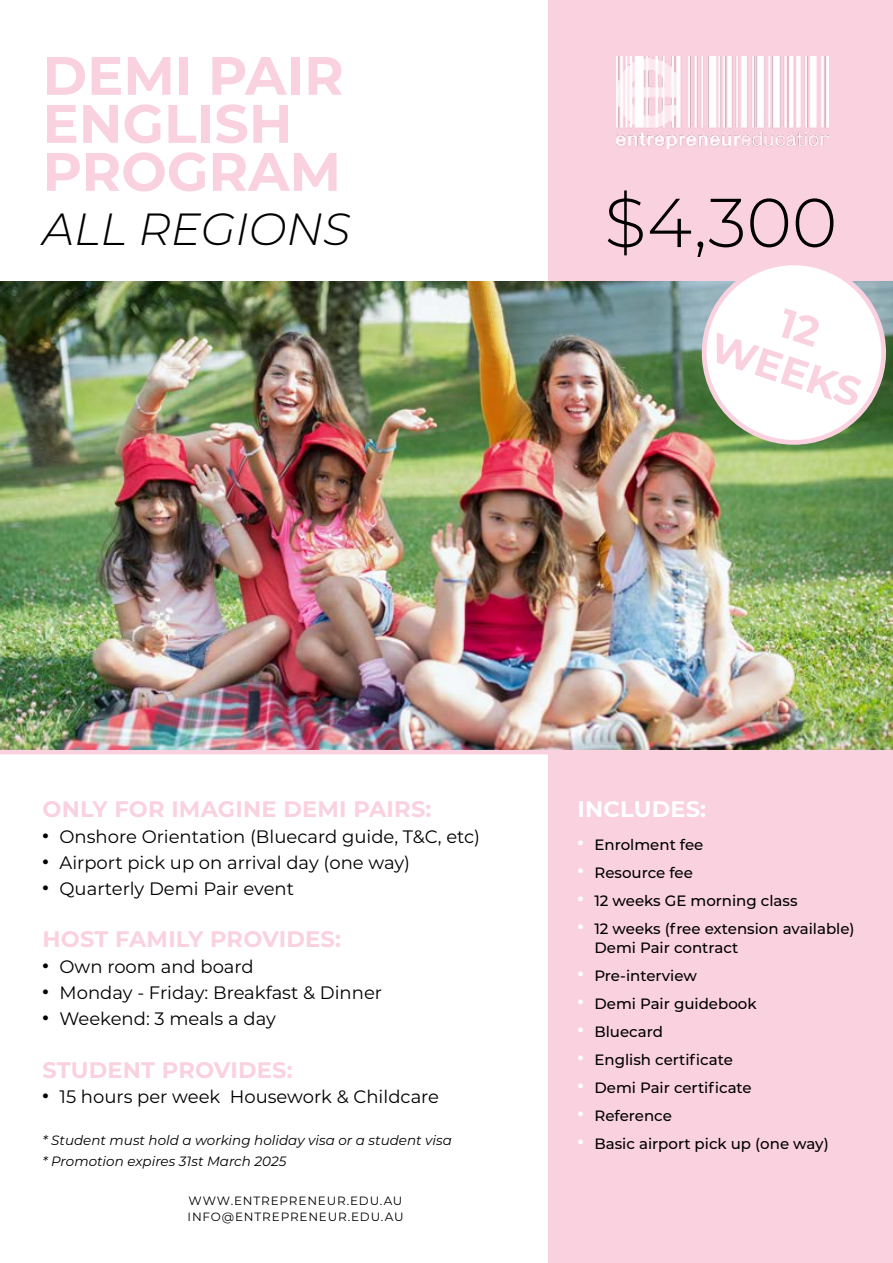
<style>
.page{position:relative;width:893px;height:1263px;background:#fff}
.page>*{position:absolute;margin:0;border:0;box-sizing:border-box;transform-origin:0 0}
.t1{font:300 69px "Montserrat";color:#000}
.t2{font:700 54px/48px "Montserrat";color:#fad1df}
.t3{font:italic 300 45px "Montserrat";color:#000}
.t4{font:700 40.5px/44.4px "Montserrat";color:#fad1df;text-align:center}
.t5{font:700 22.5px "Montserrat";letter-spacing:.01em;color:#fad1df}
.t6{font:700 22.5px "Montserrat";letter-spacing:.01em;color:#fff}
.t7{font:18px "Montserrat";color:#000}
.t8{font:500 15px/19.5px "Montserrat";color:#000}
.t9{font:italic 13.5px/20.4px "Montserrat";color:#000}
.t10{font:12px/16.5px "Montserrat";letter-spacing:.07em;color:#000}
.s1{font-family:"DIN2014";font-weight:700;font-size:21px}
.s2{font-family:"DIN2014";font-weight:700;font-size:21px;color:#fff}
</style>
<div class="page">
<div style="left:549px;top:0;width:344px;height:1263px;background:#fad1df"></div>
<img style="left:0;top:281px;width:893px;height:469px">
<hr style="left:0;top:750px;width:893px;height:4px;background:#fad1df">
<svg style="left:687px;top:265px;width:206px;height:188px;background:#d6dbd2"></svg>
<img style="left:617px;top:57px;width:212px;height:92px">
<h2 class="t2" style="left:43px;top:49px;width:303px">DEMI PAIR<br>ENGLISH<br>PROGRAM</h2>
<h3 class="t3" style="left:43px;top:199px;width:310px">ALL REGIONS</h3>
<h1 class="t1" style="left:604px;top:176px;width:235px">$4,300</h1>
<h3 class="t4" style="left:733px;top:280px;width:158px;rotate:18deg">12<br>WEEKS</h3>
<h3 class="t5" style="left:43px;top:793px;width:390px">ONLY FOR IMAGINE DEMI PAIRS:</h3>
<p class="t7" style="left:43px;top:824px;width:439px"><span class="s1">•</span> Onshore Orientation (Bluecard guide, T&amp;C, etc)</p>
<p class="t7" style="left:43px;top:850px;width:369px"><span class="s1">•</span> Airport pick up on arrival day (one way)</p>
<p class="t7" style="left:43px;top:876px;width:253px"><span class="s1">•</span> Quarterly Demi Pair event</p>
<h3 class="t5" style="left:43px;top:923px;width:300px">HOST FAMILY PROVIDES:</h3>
<p class="t7" style="left:43px;top:954px;width:213px"><span class="s1">•</span> Own room and board</p>
<p class="t7" style="left:43px;top:980px;width:341px"><span class="s1">•</span> Monday - Friday: Breakfast &amp; Dinner</p>
<p class="t7" style="left:43px;top:1006px;width:235px"><span class="s1">•</span> Weekend: 3 meals a day</p>
<h3 class="t5" style="left:43px;top:1053px;width:252px">STUDENT PROVIDES:</h3>
<p class="t7" style="left:43px;top:1085px;width:398px"><span class="s1">•</span> 15 hours per week Housework &amp; Childcare</p>
<p class="t9" style="left:43px;top:1130px;width:411px">* Student must hold a working holiday visa or a student visa * Promotion expires 31st March 2025</p>
<p class="t10" style="left:188px;top:1192px;width:217px">WWW.ENTREPRENEUR.EDU.AU<br>INFO@ENTREPRENEUR.EDU.AU</p>
<h3 class="t6" style="left:577px;top:793px;width:130px">INCLUDES:</h3>
<p class="t8" style="left:577px;top:834px;width:128px"><span class="s2">•</span> Enrolment fee</p>
<p class="t8" style="left:577px;top:862px;width:117px"><span class="s2">•</span> Resource fee</p>
<p class="t8" style="left:577px;top:890px;width:222px"><span class="s2">•</span> 12 weeks GE morning class</p>
<p class="t8" style="left:594px;top:918px;width:262px;text-indent:-17px"><span class="s2">•</span> 12 weeks (free extension available)<br>Demi Pair contract</p>
<p class="t8" style="left:577px;top:965px;width:121px"><span class="s2">•</span> Pre-interview</p>
<p class="t8" style="left:577px;top:993px;width:181px"><span class="s2">•</span> Demi Pair guidebook</p>
<p class="t8" style="left:577px;top:1021px;width:87px"><span class="s2">•</span> Bluecard</p>
<p class="t8" style="left:577px;top:1049px;width:157px"><span class="s2">•</span> English certificate</p>
<p class="t8" style="left:577px;top:1077px;width:176px"><span class="s2">•</span> Demi Pair certificate</p>
<p class="t8" style="left:577px;top:1105px;width:96px"><span class="s2">•</span> Reference</p>
<p class="t8" style="left:577px;top:1133px;width:253px"><span class="s2">•</span> Basic airport pick up (one way)</p>
</div>
